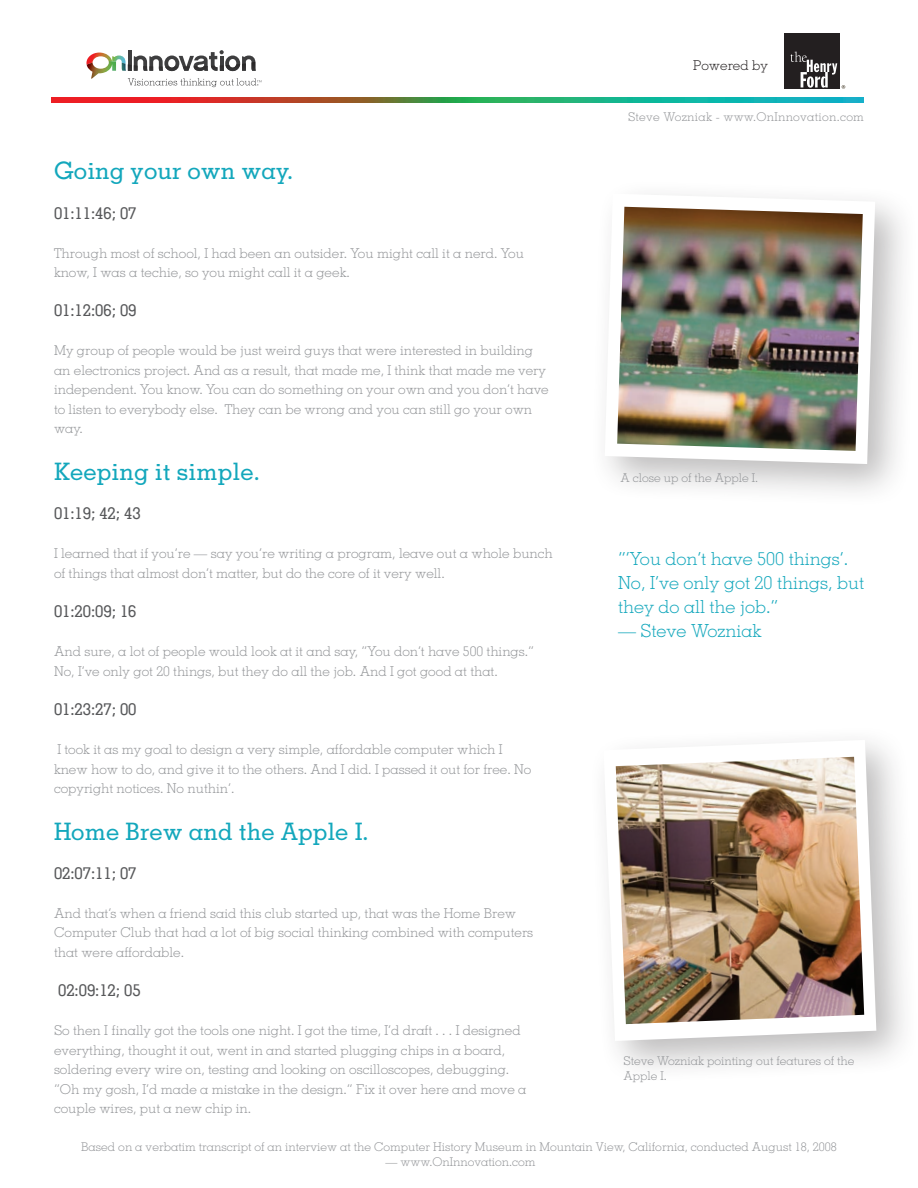
<style>
.page{position:relative;width:918px;height:1188px;background:#fff}
.page>*{position:absolute;margin:0;border:0;box-sizing:border-box;transform-origin:0 0}
.t1{font:500 24px "Memphis LT Std";color:#13a7bc}
.t2{font:300 18px/24px "Memphis LT Std";color:#13a7bc}
.t3{font:500 16.5px "Memphis LT Std";color:#57585a}
.t4{font:300 13.5px/19.5px "Memphis LT Std";color:#939598}
.t5{font:300 13.5px "Memphis LT Std";color:#231f20}
.t6{font:300 12px/14.4px "Memphis LT Std";color:#939598}
.t7{font:300 12px "Memphis LT Std";letter-spacing:.025em;color:#939598}
</style>
<div class="page">
<div style="left:587px;top:176px;width:330px;height:330px;background:#231f20;opacity:.3"></div>
<svg style="left:605px;top:194px;width:270px;height:270px"></svg>
<img style="left:617px;top:207px;width:246px;height:244px">
<div style="left:586px;top:722px;width:332px;height:360px;background:#231f20;opacity:.3"></div>
<svg style="left:604px;top:740px;width:272px;height:301px"></svg>
<img style="left:616px;top:757px;width:248px;height:267px">
<svg style="left:86px;top:50px;width:170px;height:21px"></svg>
<svg style="left:128px;top:78px;width:134px;height:9px"></svg>
<div style="left:784px;top:33px;width:56px;height:56px;background:#231f20"></div>
<svg style="left:791px;top:52px;width:54px;height:37px"></svg>
<img style="left:51px;top:98px;width:813px;height:5px">
<p class="t5" style="left:693px;top:57px;width:76px">Powered by</p>
<h1 class="t1" style="left:54px;top:156px;width:241px">Going your own way.</h1>
<p class="t3" style="left:54px;top:203px;width:84px">01:11:46; 07</p>
<p class="t4" style="left:54px;top:243px;width:472px">Through most of school, I had been an outsider. You might call it a nerd. You know, I was a techie, so you might call it a geek.</p>
<p class="t3" style="left:54px;top:300px;width:84px">01:12:06; 09</p>
<p class="t4" style="left:54px;top:341px;width:496px">My group of people would be just weird guys that were interested in building an electronics project. And as a result, that made me, I think that made me very independent. You know. You can do something on your own and you don’t have to listen to everybody else. They can be wrong and you can still go your own way.</p>
<h1 class="t1" style="left:54px;top:457px;width:207px">Keeping it simple.</h1>
<p class="t3" style="left:54px;top:503px;width:88px">01:19; 42; 43</p>
<p class="t4" style="left:54px;top:544px;width:500px">I learned that if you’re — say you’re writing a program, leave out a whole bunch of things that almost don’t matter, but do the core of it very well.</p>
<p class="t3" style="left:54px;top:601px;width:84px">01:20:09; 16</p>
<p class="t4" style="left:54px;top:642px;width:482px">And sure, a lot of people would look at it and say, “You don’t have 500 things.”<br>No, I’ve only got 20 things, but they do all the job. And I got good at that.</p>
<p class="t3" style="left:54px;top:699px;width:84px">01:23:27; 00</p>
<p class="t4" style="left:54px;top:740px;width:479px">I took it as my goal to design a very simple, affordable computer which I knew how to do, and give it to the others. And I did. I passed it out for free. No copyright notices. No nuthin’.</p>
<h1 class="t1" style="left:54px;top:816px;width:316px">Home Brew and the Apple I.</h1>
<p class="t3" style="left:54px;top:863px;width:84px">02:07:11; 07</p>
<p class="t4" style="left:54px;top:903px;width:481px">And that’s when a friend said this club started up, that was the Home Brew<br>Computer Club that had a lot of big social thinking combined with computers that were affordable.</p>
<p class="t3" style="left:58px;top:980px;width:84px">02:09:12; 05</p>
<p class="t4" style="left:54px;top:1021px;width:474px">So then I finally got the tools one night. I got the time, I’d draft . . . I designed everything, thought it out, went in and started plugging chips in a board, soldering every wire on, testing and looking on oscilloscopes, debugging. “Oh my gosh, I’d made a mistake in the design.” Fix it over here and move a couple wires, put a new chip in.</p>
<p class="t7" style="left:628px;top:110px;width:237px">Steve Wozniak - www.OnInnovation.com</p>
<p class="t6" style="left:621px;top:471px;width:139px">A close up of the Apple I.</p>
<h2 class="t2" style="left:618px;top:547px;width:248px">“‘You don’t have 500 things’.<br>No, I’ve only got 20 things, but they do all the job.”</h2>
<h2 class="t2" style="left:618px;top:619px;width:145px">— Steve Wozniak</h2>
<p class="t6" style="left:624px;top:1054px;width:232px">Steve Wozniak pointing out features of the<br>Apple I.</p>
<p class="t6" style="left:81px;top:1140px;width:757px">Based on a verbatim transcript of an interview at the Computer History Museum in Mountain View, California, conducted August 18, 2008</p>
<p class="t6" style="left:386px;top:1154px;width:151px">— www.OnInnovation.com</p>
</div>
